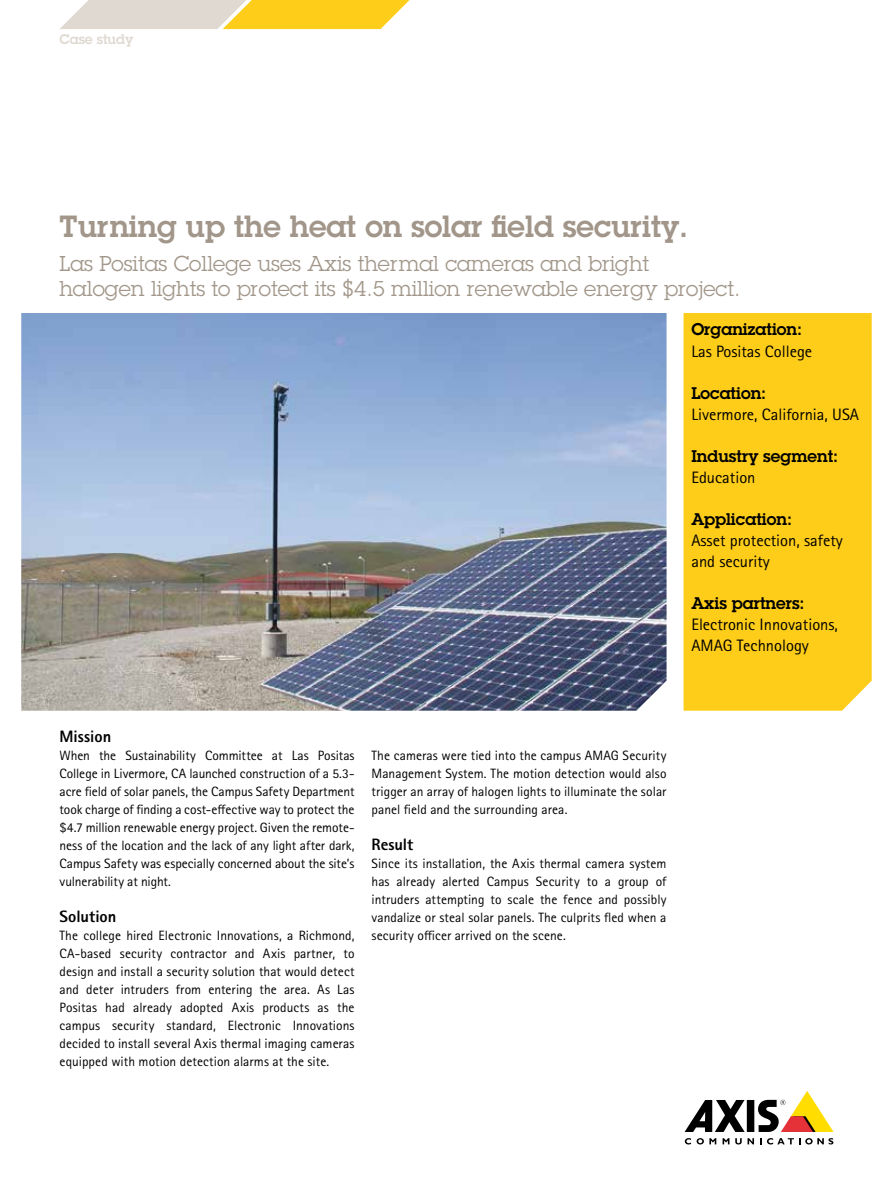
<style>
.page{position:relative;width:893px;height:1191px;background:#fff}
.page>*{position:absolute;margin:0;border:0;box-sizing:border-box;transform-origin:0 0}
.t1{font:600 30px "Lubalin Graph ECG";color:#a19689}
.t2{font:21px/25.5px "Lubalin Graph ECG";color:#a19689}
.t3{font:16.5px/21px "Rotis Sans Serif Pro";color:#000}
.t4{font:600 16.5px "Lubalin Graph ECG";color:#000}
.t5{font:800 16.5px "Rotis Sans Serif Pro";color:#000}
.t6{font:16.5px "Rotis Sans Cyrillic";color:#000}
.t7{font:13.5px/18px "Rotis Sans Serif Pro";letter-spacing:.005em;color:#000;text-align:justify}
.t8{font:600 13.5px "Lubalin Graph ECG";color:#dfd9d1}
</style>
<div class="page">
<div style="left:747px;top:1100px;width:7px;height:32px;background:#000"></div>
<svg style="left:685px;top:1100px;width:60px;height:32px"></svg>
<svg style="left:758px;top:1091px;width:75px;height:41px"></svg>
<svg style="left:685px;top:1138px;width:6px;height:6px"></svg>
<svg style="left:697px;top:1138px;width:19px;height:6px"></svg>
<svg style="left:723px;top:1138px;width:6px;height:6px"></svg>
<svg style="left:735px;top:1138px;width:19px;height:6px"></svg>
<svg style="left:760px;top:1138px;width:73px;height:6px"></svg>
<div style="left:684px;top:313px;width:188px;height:397px;background:#fecd1a"></div>
<img style="left:21px;top:313px;width:645px;height:397px">
<svg style="left:60px;top:0;width:350px;height:29px;background:#f0d782"></svg>
<p class="t8" style="left:60px;top:30px;width:75px">Case study</p>
<h1 class="t1" style="left:60px;top:206px;width:630px">Turning up the heat on solar field security.</h1>
<h2 class="t2" style="left:60px;top:250px;width:682px">Las Positas College uses Axis thermal cameras and bright<br>halogen lights to protect its $4.5 million renewable energy project.</h2>
<p class="t4" style="left:691px;top:319px;width:112px">Organization:</p>
<p class="t3" style="left:691px;top:340px;width:122px">Las Positas College</p>
<p class="t4" style="left:691px;top:382px;width:76px">Location:</p>
<p class="t3" style="left:691px;top:403px;width:169px">Livermore, California, USA</p>
<p class="t4" style="left:691px;top:445px;width:148px">Industry segment:</p>
<p class="t6" style="left:691px;top:467px;width:66px">Education</p>
<p class="t4" style="left:691px;top:508px;width:102px">Application:</p>
<p class="t3" style="left:691px;top:529px;width:153px">Asset protection, safety and security</p>
<p class="t4" style="left:691px;top:592px;width:115px">Axis partners:</p>
<p class="t3" style="left:691px;top:613px;width:148px">Electronic Innovations,<br>AMAG Technology</p>
<p class="t5" style="left:60px;top:725px;width:53px">Mission</p>
<p class="t7" style="left:60px;top:746px;width:297px">When the Sustainability Committee at Las Positas College in Livermore, CA launched construction of a 5.3- acre field of solar panels, the Campus Safety Department took charge of finding a cost-effective way to protect the $4.7 million renewable energy project. Given the remote&shy;ness of the location and the lack of any light after dark, Campus Safety was especially concerned about the site’s vulnerability at night.</p>
<p class="t5" style="left:60px;top:905px;width:58px">Solution</p>
<p class="t7" style="left:60px;top:926px;width:297px">The college hired Electronic Innovations, a Richmond, CA-based security contractor and Axis partner, to design and install a security solution that would detect and deter intruders from entering the area. As Las Positas had already adopted Axis products as the campus security standard, Electronic Innovations decided to install several Axis thermal imaging cameras equipped with motion detection alarms at the site.</p>
<p class="t7" style="left:372px;top:746px;width:296px">The cameras were tied into the campus AMAG Security Management System. The motion detection would also trigger an array of halogen lights to illuminate the solar panel field and the surrounding area.</p>
<p class="t5" style="left:372px;top:833px;width:43px">Result</p>
<p class="t7" style="left:372px;top:854px;width:296px">Since its installation, the Axis thermal camera system has already alerted Campus Security to a group of intruders attempting to scale the fence and possibly vandalize or steal solar panels. The culprits fled when a security officer arrived on the scene.</p>
</div>
